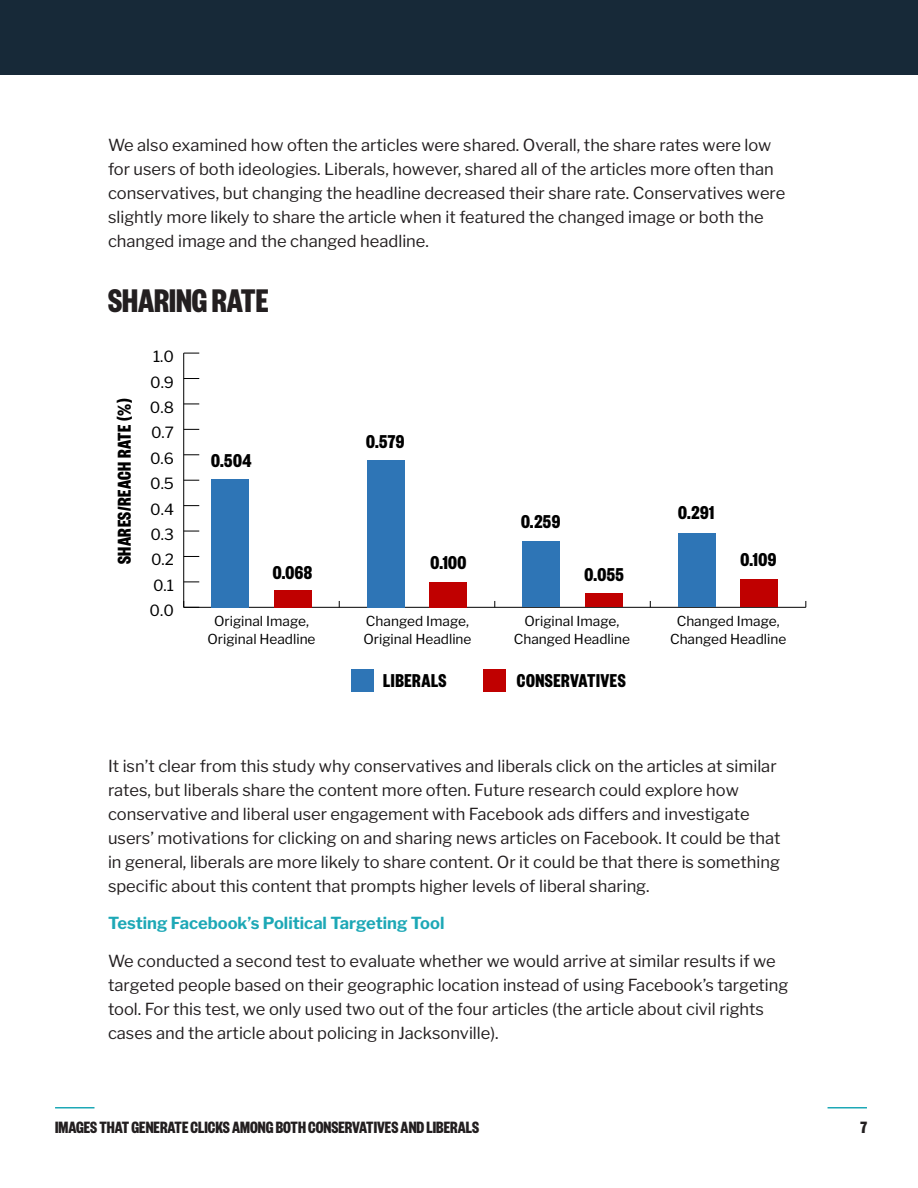
<style>
.page{position:relative;width:918px;height:1188px;background:#fff}
.page>*{position:absolute;margin:0;border:0;box-sizing:border-box;transform-origin:0 0}
.Subhead{font:700 36px "Founders Grotesk X Cond";color:#231f20}
.t1{font:700 20.55px "Founders Grotesk X Cond";letter-spacing:.025em;color:#000}
.t2{font:700 18px "Founders Grotesk X Cond";color:#231f20}
.Body_Text{font:16.5px/24px "Libre Franklin";color:#231f20}
.Body_Text-2{font:700 16.5px "Libre Franklin";color:#1da8b6}
.t3{font:15.3px "Libre Franklin";color:#000}
.t4{font:13.65px/17.1px "Libre Franklin";color:#000;text-align:center}
</style>
<div class="page">
<hr style="left:55px;top:1107px;width:40px;height:1px;background:#1da8b6">
<hr style="left:828px;top:1107px;width:39px;height:1px;background:#1da8b6">
<div style="left:0;top:0;width:918px;height:75px;background:#172938"></div>
<hr style="left:184px;top:607px;width:622px;height:1px;background:#000">
<hr style="left:183px;top:353px;width:1px;height:254px;background:#000">
<svg style="left:183px;top:601px;width:16px;height:7px"></svg>
<svg style="left:184px;top:581px;width:15px;height:1px"></svg>
<svg style="left:184px;top:556px;width:15px;height:1px"></svg>
<svg style="left:184px;top:531px;width:15px;height:1px"></svg>
<svg style="left:184px;top:505px;width:15px;height:1px"></svg>
<svg style="left:184px;top:480px;width:15px;height:1px"></svg>
<svg style="left:184px;top:454px;width:15px;height:1px"></svg>
<svg style="left:184px;top:429px;width:15px;height:1px"></svg>
<svg style="left:184px;top:404px;width:15px;height:1px"></svg>
<svg style="left:184px;top:378px;width:15px;height:1px"></svg>
<svg style="left:184px;top:353px;width:15px;height:1px"></svg>
<div style="left:274px;top:590px;width:37px;height:17px;background:#c00000"></div>
<div style="left:429px;top:582px;width:38px;height:25px;background:#c00000"></div>
<div style="left:585px;top:593px;width:37px;height:14px;background:#c00000"></div>
<div style="left:741px;top:580px;width:37px;height:27px;background:#c00000"></div>
<div style="left:212px;top:479px;width:37px;height:128px;background:#2e75b6"></div>
<div style="left:367px;top:460px;width:38px;height:147px;background:#2e75b6"></div>
<div style="left:523px;top:541px;width:37px;height:66px;background:#2e75b6"></div>
<div style="left:678px;top:533px;width:38px;height:74px;background:#2e75b6"></div>
<div style="left:351px;top:669px;width:22px;height:23px;background:#2e75b6"></div>
<div style="left:484px;top:669px;width:22px;height:23px;background:#c00000"></div>
<p class="Body_Text" style="left:108px;top:133px;width:679px">We also examined how often the articles were shared. Overall, the share rates were low for users of both ideologies. Liberals, however, shared all of the articles more often than conservatives, but changing the headline decreased their share rate. Conservatives were slightly more likely to share the article when it featured the changed image or both the changed image and the changed headline.</p>
<p class="Subhead" style="left:108px;top:278px;width:162px">SHARING RATE</p>
<p class="t3" style="left:153px;top:347px;width:22px">1.0</p>
<p class="t1" style="left:111px;top:564px;width:168px;rotate:-90deg">SHARES/REACH RATE (%)</p>
<p class="t3" style="left:150px;top:373px;width:25px">0.9</p>
<p class="t3" style="left:150px;top:398px;width:26px">0.8</p>
<p class="t3" style="left:151px;top:424px;width:24px">0.7</p>
<p class="t3" style="left:150px;top:449px;width:25px">0.6</p>
<p class="t3" style="left:150px;top:474px;width:25px">0.5</p>
<p class="t3" style="left:150px;top:500px;width:25px">0.4</p>
<p class="t3" style="left:150px;top:525px;width:25px">0.3</p>
<p class="t3" style="left:151px;top:551px;width:24px">0.2</p>
<p class="t3" style="left:153px;top:576px;width:22px">0.1</p>
<p class="t3" style="left:150px;top:602px;width:26px">0.0</p>
<p class="t1" style="left:211px;top:448px;width:42px">0.504</p>
<p class="t1" style="left:273px;top:559px;width:41px">0.068</p>
<p class="t4" style="left:207px;top:613px;width:110px">Original Image,<br>Original Headline</p>
<p class="t1" style="left:366px;top:428px;width:40px">0.579</p>
<p class="t1" style="left:430px;top:550px;width:38px">0.100</p>
<p class="t1" style="left:521px;top:508px;width:41px">0.259</p>
<p class="t1" style="left:585px;top:562px;width:41px">0.055</p>
<p class="t1" style="left:678px;top:499px;width:38px">0.291</p>
<p class="t1" style="left:741px;top:547px;width:37px">0.109</p>
<p class="t4" style="left:363px;top:613px;width:110px;text-align:left">Changed Image,<br>Original Headline</p>
<p class="t4" style="left:514px;top:613px;width:118px">Original Image,<br>Changed Headline</p>
<p class="t4" style="left:670px;top:613px;width:118px">Changed Image,<br>Changed Headline</p>
<p class="t1" style="left:383px;top:667px;width:65px">LIBERALS</p>
<p class="t1" style="left:517px;top:667px;width:110px">CONSERVATIVES</p>
<p class="Body_Text" style="left:108px;top:754px;width:674px">It isn’t clear from this study why conservatives and liberals click on the articles at similar rates, but liberals share the content more often. Future research could explore how conservative and liberal user engagement with Facebook ads differs and investigate users’ motivations for clicking on and sharing news articles on Facebook. It could be that in general, liberals are more likely to share content. Or it could be that there is something specific about this content that prompts higher levels of liberal sharing.</p>
<p class="Body_Text-2" style="left:108px;top:914px;width:338px">Testing Facebook’s Political Targeting Tool</p>
<p class="Body_Text" style="left:108px;top:949px;width:682px">We conducted a second test to evaluate whether we would arrive at similar results if we targeted people based on their geographic location instead of using Facebook’s targeting tool. For this test, we only used two out of the four articles (the article about civil rights cases and the article about policing in Jacksonville).</p>
<p class="t2" style="left:55px;top:1116px;width:426px">IMAGES THAT GENERATE CLICKS AMONG BOTH CONSERVATIVES AND LIBERALS</p>
<p class="t2" style="left:860px;top:1116px;width:8px">7</p>
</div>
